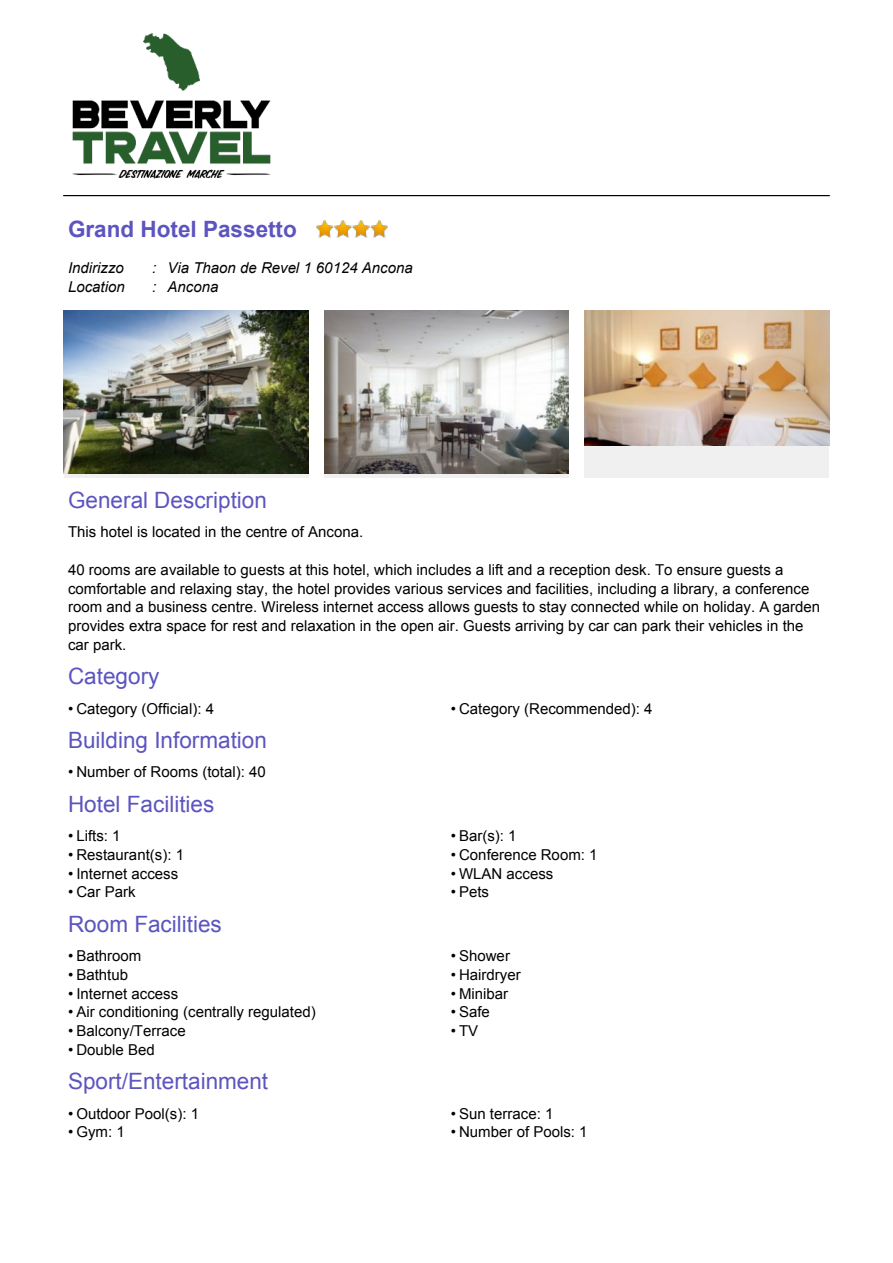
<style>
.page{position:relative;width:893px;height:1263px;background:#fff}
.page>*{position:absolute;margin:0;border:0;box-sizing:border-box;transform-origin:0 0}
.t1{font:22.5px "Arial";color:#5c54bf}
.t2{font:700 22.5px "Arial";color:#5c54bf}
.t3{font:15px/18.8px "Arial";color:#000}
.t4{font:italic 15px "Arial";color:#000}
</style>
<div class="page">
<div style="left:584px;top:311px;width:245px;height:167px;background:#f0f0f0"></div>
<div style="left:324px;top:311px;width:245px;height:167px;background:#f0f0f0"></div>
<div style="left:64px;top:311px;width:245px;height:167px;background:#f0f0f0"></div>
<hr style="left:64px;top:195px;width:765px;height:1px;background:#000">
<img style="left:316px;top:220px;width:72px;height:17px">
<img style="left:64px;top:311px;width:245px;height:163px">
<img style="left:324px;top:311px;width:245px;height:163px">
<img style="left:584px;top:311px;width:245px;height:134px">
<img style="left:72px;top:33px;width:199px;height:146px">
<h1 class="t2" style="left:68px;top:220px;width:230px">Grand Hotel Passetto</h1>
<p class="t4" style="left:68px;top:262px;width:57px">Indirizzo</p>
<p class="t4" style="left:152px;top:262px;width:262px">: Via Thaon de Revel 1 60124 Ancona</p>
<p class="t4" style="left:68px;top:281px;width:58px">Location</p>
<p class="t4" style="left:152px;top:281px;width:68px">: Ancona</p>
<h1 class="t1" style="left:68px;top:492px;width:200px">General Description</h1>
<p class="t3" style="left:68px;top:524px;width:297px">This hotel is located in the centre of Ancona.</p>
<p class="t3" style="left:68px;top:562px;width:754px">40 rooms are available to guests at this hotel, which includes a lift and a reception desk. To ensure guests a comfortable and relaxing stay, the hotel provides various services and facilities, including a library, a conference room and a business centre. Wireless internet access allows guests to stay connected while on holiday. A garden provides extra space for rest and relaxation in the open air. Guests arriving by car can park their vehicles in the car park.</p>
<h1 class="t1" style="left:68px;top:668px;width:93px">Category</h1>
<p class="t3" style="left:68px;top:700px;width:147px">• Category (Official): 4</p>
<p class="t3" style="left:451px;top:700px;width:203px">• Category (Recommended): 4</p>
<h1 class="t1" style="left:68px;top:732px;width:200px">Building Information</h1>
<p class="t3" style="left:68px;top:764px;width:199px">• Number of Rooms (total): 40</p>
<h1 class="t1" style="left:68px;top:795px;width:148px">Hotel Facilities</h1>
<p class="t3" style="left:68px;top:828px;width:54px">• Lifts: 1</p>
<p class="t3" style="left:451px;top:828px;width:67px">• Bar(s): 1</p>
<p class="t3" style="left:68px;top:847px;width:117px">• Restaurant(s): 1</p>
<p class="t3" style="left:451px;top:847px;width:148px">• Conference Room: 1</p>
<p class="t3" style="left:68px;top:865px;width:112px">• Internet access</p>
<p class="t3" style="left:451px;top:865px;width:104px">• WLAN access</p>
<p class="t3" style="left:68px;top:884px;width:69px">• Car Park</p>
<p class="t3" style="left:451px;top:884px;width:40px">• Pets</p>
<h1 class="t1" style="left:68px;top:915px;width:155px">Room Facilities</h1>
<p class="t3" style="left:68px;top:948px;width:75px">• Bathroom</p>
<p class="t3" style="left:451px;top:948px;width:61px">• Shower</p>
<p class="t3" style="left:68px;top:967px;width:62px">• Bathtub</p>
<p class="t3" style="left:451px;top:967px;width:72px">• Hairdryer</p>
<p class="t3" style="left:68px;top:985px;width:112px">• Internet access</p>
<p class="t3" style="left:451px;top:985px;width:59px">• Minibar</p>
<p class="t3" style="left:68px;top:1004px;width:249px">• Air conditioning (centrally regulated)</p>
<p class="t3" style="left:451px;top:1004px;width:41px">• Safe</p>
<p class="t3" style="left:68px;top:1023px;width:119px">• Balcony/Terrace</p>
<p class="t3" style="left:451px;top:1023px;width:29px">• TV</p>
<p class="t3" style="left:68px;top:1042px;width:88px">• Double Bed</p>
<h1 class="t1" style="left:68px;top:1073px;width:202px">Sport/Entertainment</h1>
<p class="t3" style="left:68px;top:1105px;width:132px">• Outdoor Pool(s): 1</p>
<p class="t3" style="left:451px;top:1105px;width:104px">• Sun terrace: 1</p>
<p class="t3" style="left:68px;top:1124px;width:58px">• Gym: 1</p>
<p class="t3" style="left:451px;top:1124px;width:138px">• Number of Pools: 1</p>
</div>
